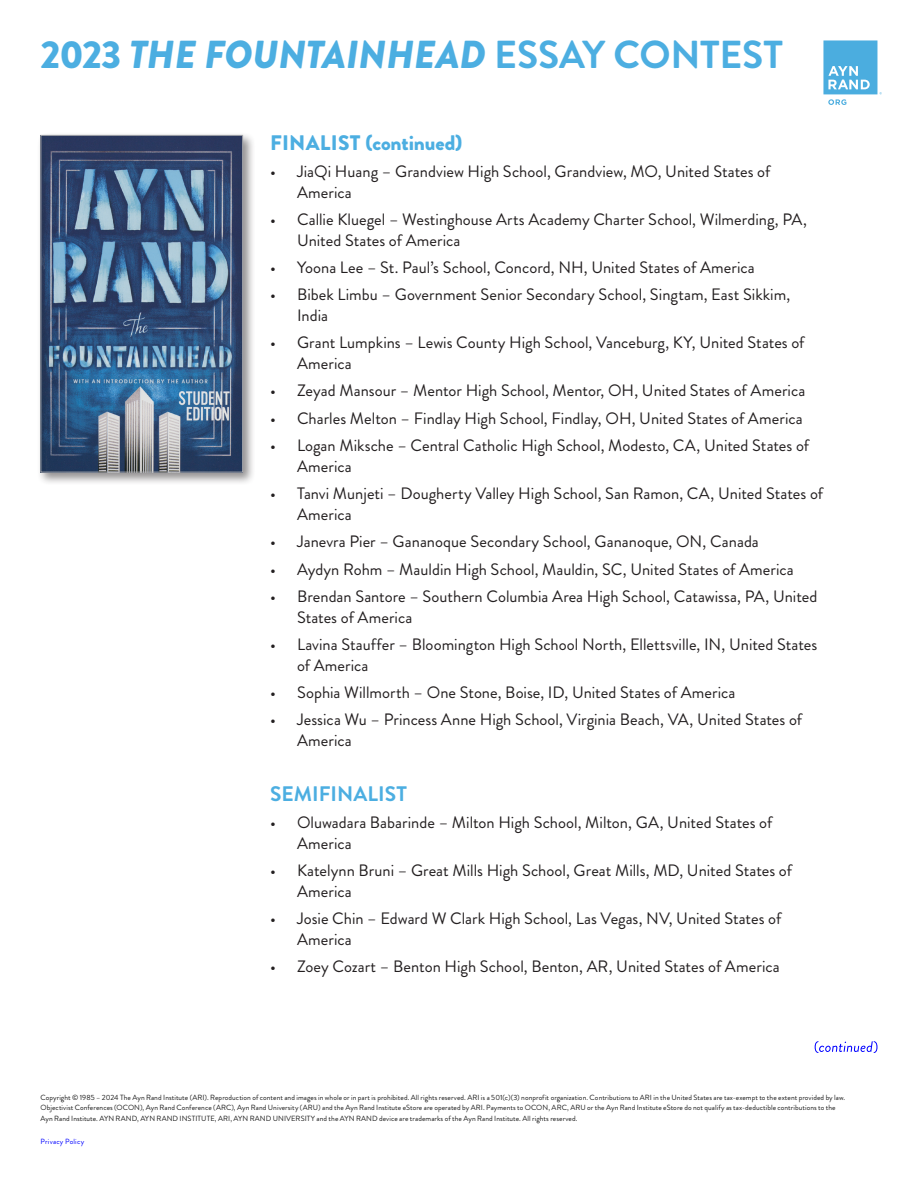
<style>
.page{position:relative;width:918px;height:1188px;background:#fff}
.page>*{position:absolute;margin:0;border:0;box-sizing:border-box;transform-origin:0 0}
.t1{font:italic 900 39px "Brandon Grotesque";letter-spacing:-.005em;color:#4caee1}
.Normal__Web{font:900 21px "Brandon Grotesque";color:#4caee1}
.Normal__Web-2{font:700 21px "Brandon Grotesque";color:#4caee1}
.t2{font:16.5px/20.7px "Brandon Grotesque";color:#231f20}
.t3{font:7.5px/10.5px "Brandon Grotesque";letter-spacing:.005em;color:#1b1b1b}
.t4{font:7.5px "Brandon Grotesque";letter-spacing:.03em;color:#00f}
.s1{font-style:normal}
.s2{font-weight:700;font-style:normal}
</style>
<div class="page">
<svg style="left:815px;top:1041px;width:63px;height:12px"></svg>
<div style="left:37px;top:132px;width:219px;height:353px;background:#231f20;opacity:.5"></div>
<img style="left:42px;top:137px;width:199px;height:333px">
<div style="left:40px;top:135px;width:203px;height:337px;border:1px solid #a8a9ad"></div>
<svg style="left:823px;top:40px;width:59px;height:65px"></svg>
<h1 class="t1" style="left:40px;top:26px;width:744px"><span class="s1">2023</span> THE FOUNTAINHEAD <span class="s2">ESSAY CONTEST</span></h1>
<p class="Normal__Web" style="left:270px;top:128px;width:194px">FINALIST (continued)</p>
<p class="t2" style="left:297px;top:161px;width:475px;text-indent:-27px">• JiaQi Huang – Grandview High School, Grandview, MO, United States of<br>America</p>
<p class="t2" style="left:297px;top:209px;width:512px;text-indent:-27px">• Callie Kluegel – Westinghouse Arts Academy Charter School, Wilmerding, PA,<br>United States of America</p>
<p class="t2" style="left:270px;top:257px;width:486px">• Yoona Lee – St. Paul’s School, Concord, NH, United States of America</p>
<p class="t2" style="left:297px;top:285px;width:495px;text-indent:-27px">• Bibek Limbu – Government Senior Secondary School, Singtam, East Sikkim,<br>India</p>
<p class="t2" style="left:297px;top:333px;width:509px;text-indent:-27px">• Grant Lumpkins – Lewis County High School, Vanceburg, KY, United States of<br>America</p>
<p class="t2" style="left:270px;top:381px;width:537px">• Zeyad Mansour – Mentor High School, Mentor, OH, United States of America</p>
<p class="t2" style="left:270px;top:408px;width:534px">• Charles Melton – Findlay High School, Findlay, OH, United States of America</p>
<p class="t2" style="left:297px;top:435px;width:514px;text-indent:-27px">• Logan Miksche – Central Catholic High School, Modesto, CA, United States of<br>America</p>
<p class="t2" style="left:297px;top:483px;width:528px;text-indent:-27px">• Tanvi Munjeti – Dougherty Valley High School, San Ramon, CA, United States of<br>America</p>
<p class="t2" style="left:270px;top:531px;width:490px">• Janevra Pier – Gananoque Secondary School, Gananoque, ON, Canada</p>
<p class="t2" style="left:270px;top:559px;width:525px">• Aydyn Rohm – Mauldin High School, Mauldin, SC, United States of America</p>
<p class="t2" style="left:297px;top:586px;width:522px;text-indent:-27px">• Brendan Santore – Southern Columbia Area High School, Catawissa, PA, United<br>States of America</p>
<p class="t2" style="left:297px;top:634px;width:522px;text-indent:-27px">• Lavina Stauffer – Bloomington High School North, Ellettsville, IN, United States of America</p>
<p class="t2" style="left:270px;top:682px;width:467px">• Sophia Willmorth – One Stone, Boise, ID, United States of America</p>
<p class="t2" style="left:297px;top:710px;width:507px;text-indent:-27px">• Jessica Wu – Princess Anne High School, Virginia Beach, VA, United States of<br>America</p>
<p class="Normal__Web-2" style="left:270px;top:779px;width:138px">SEMIFINALIST</p>
<p class="t2" style="left:297px;top:812px;width:477px;text-indent:-27px">• Oluwadara Babarinde – Milton High School, Milton, GA, United States of<br>America</p>
<p class="t2" style="left:297px;top:860px;width:497px;text-indent:-27px">• Katelynn Bruni – Great Mills High School, Great Mills, MD, United States of<br>America</p>
<p class="t2" style="left:297px;top:908px;width:486px;text-indent:-27px">• Josie Chin – Edward W Clark High School, Las Vegas, NV, United States of<br>America</p>
<p class="t2" style="left:270px;top:956px;width:511px">• Zoey Cozart – Benton High School, Benton, AR, United States of America</p>
<p class="t3" style="left:40px;top:1092px;width:806px">Copyright © 1985 – 2024 The Ayn Rand Institute (ARI). Reproduction of content and images in whole or in part is prohibited. All rights reserved. ARI is a 501(c)(3) nonprofit organization. Contributions to ARI in the United States are tax-exempt to the extent provided by law.<br>Objectivist Conferences (OCON), Ayn Rand Conference (ARC), Ayn Rand University (ARU) and the Ayn Rand Institute eStore are operated by ARI. Payments to OCON, ARC, ARU or the Ayn Rand Institute eStore do not qualify as tax-deductible contributions to the<br>Ayn Rand Institute. AYN RAND, AYN RAND INSTITUTE, ARI, AYN RAND UNIVERSITY and the AYN RAND device are trademarks of the Ayn Rand Institute. All rights reserved.</p>
<p class="t4" style="left:40px;top:1136px;width:45px">Privacy Policy</p>
</div>
